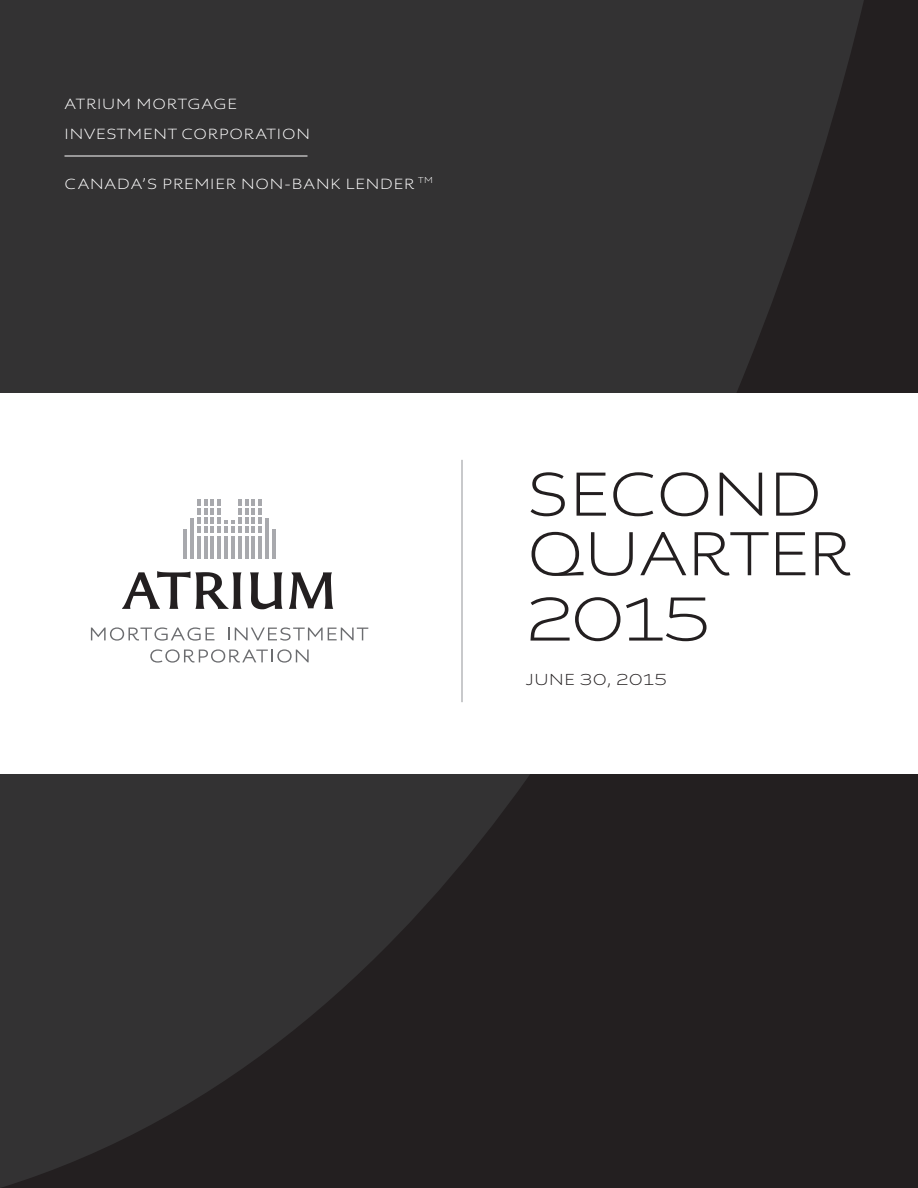
<style>
.page{position:relative;width:918px;height:1188px;background:#fff}
.page>*{position:absolute;margin:0;border:0;box-sizing:border-box;transform-origin:0 0}
.t1{font:300 65.25px/59.6px "Aspect 2";letter-spacing:-.005em;color:#231f20}
.t2{font:500 54.6px "Carter Sans Pro";color:#231f20}
.t3{font:300 16.8px "Aspect 2";letter-spacing:.04em;color:#231f20}
.t4{font:300 15.6px/30px "Aspect";letter-spacing:.055em;color:#fff}
.s1{font-family:"Aspect"}
</style>
<div class="page">
<div style="left:0;top:774px;width:918px;height:414px;background:#231f20"></div>
<div style="left:0;top:0;width:918px;height:393px;background:#231f20"></div>
<svg style="left:0;top:774px;width:530px;height:414px;fill:#333233"></svg>
<div style="left:0;top:0;width:864px;height:393px;background:#333233"></div>
<hr style="left:183px;top:529px;width:4px;height:30px;background:#a8a9ad">
<hr style="left:190px;top:518px;width:4px;height:41px;background:#a8a9ad">
<hr style="left:265px;top:518px;width:4px;height:41px;background:#a8a9ad">
<hr style="left:272px;top:529px;width:4px;height:30px;background:#a8a9ad">
<hr style="left:197px;top:536px;width:4px;height:23px;background:#a8a9ad">
<hr style="left:204px;top:536px;width:4px;height:23px;background:#a8a9ad">
<hr style="left:211px;top:536px;width:3px;height:23px;background:#a8a9ad">
<hr style="left:217px;top:536px;width:4px;height:23px;background:#a8a9ad">
<hr style="left:224px;top:536px;width:4px;height:23px;background:#a8a9ad">
<hr style="left:231px;top:536px;width:4px;height:23px;background:#a8a9ad">
<hr style="left:238px;top:536px;width:4px;height:23px;background:#a8a9ad">
<hr style="left:245px;top:536px;width:3px;height:23px;background:#a8a9ad">
<hr style="left:252px;top:536px;width:3px;height:23px;background:#a8a9ad">
<svg style="left:197px;top:499px;width:65px;height:34px"></svg>
<hr style="left:258px;top:536px;width:4px;height:23px;background:#a8a9ad">
<svg style="left:91px;top:627px;width:124px;height:14px"></svg>
<svg style="left:228px;top:627px;width:140px;height:14px"></svg>
<svg style="left:150px;top:649px;width:159px;height:14px"></svg>
<hr style="left:462px;top:460px;width:1px;height:242px;background:#939598">
<hr style="left:64px;top:156px;width:244px;height:1px;background:#fff">
<p class="t4" style="left:65px;top:89px;width:247px">ATRIUM MORTGAGE<br>INVESTMENT CORPORATION</p>
<p class="t4" style="left:65px;top:169px;width:370px">CANADA’S PREMIER NON-BANK LENDER <sup>TM</sup></p>
<h2 class="t2" style="left:123px;top:555px;width:216px">ATRIUM</h2>
<h1 class="t1" style="left:527px;top:467px;width:325px">SECOND<br>QUARTER</h1>
<h1 class="t1" style="left:526px;top:591px;width:185px">2015</h1>
<p class="t3" style="left:526px;top:668px;width:143px">JUNE 30<span class="s1">,</span> 2015</p>
</div>
